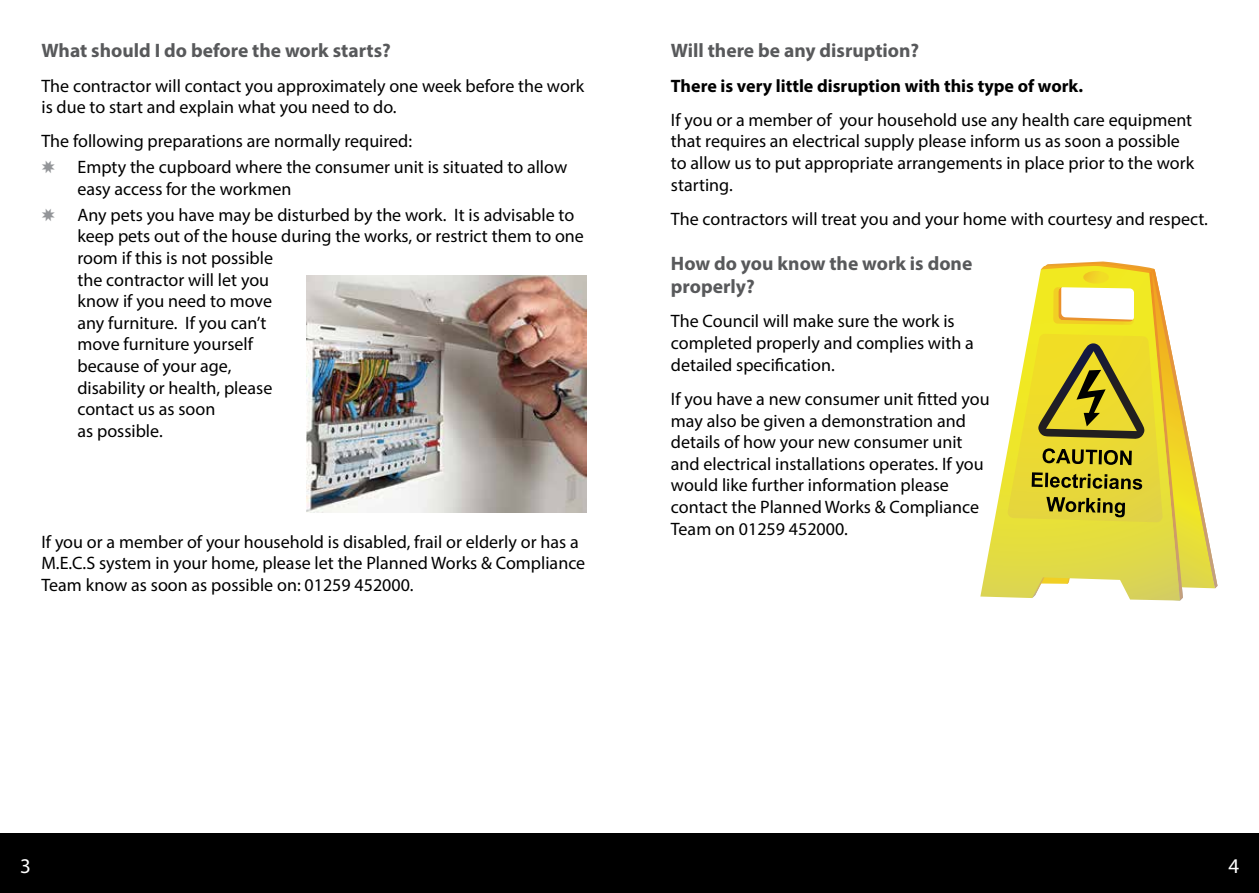
<style>
.page{position:relative;width:1259px;height:893px;background:#fff}
.page>*{position:absolute;margin:0;border:0;box-sizing:border-box;transform-origin:0 0}
.t1{font:21px "Myriad Pro";color:#fff}
.t2{font:700 19.5px/23.4px "Myriad Pro";color:#58595b}
.t3{font:18px/21.6px "Myriad Pro";color:#000}
.t4{font:700 18px "Myriad Pro";color:#000}
</style>
<div class="page">
<div style="left:0;top:833px;width:644px;height:60px;background:#000"></div>
<div style="left:612px;top:833px;width:647px;height:60px;background:#000"></div>
<img style="left:306px;top:276px;width:281px;height:236px">
<svg style="left:980px;top:266px;width:174px;height:332px"></svg>
<svg style="left:1007px;top:269px;width:210px;height:332px"></svg>
<p class="t2" style="left:41px;top:38px;width:351px">What should I do before the work starts?</p>
<p class="t3" style="left:41px;top:74px;width:544px">The contractor will contact you approximately one week before the work is due to start and explain what you need to do.</p>
<p class="t3" style="left:77px;top:128px;width:491px;line-height:25.8px;text-indent:-36px">The following preparations are normally required:<br>Empty the cupboard where the consumer unit is situated to allow</p>
<p class="t3" style="left:77px;top:176px;width:498px;line-height:25.8px">easy access for the workmen<br>Any pets you have may be disturbed by the work. It is advisable to</p>
<p class="t3" style="left:77px;top:225px;width:508px">keep pets out of the house during the works, or restrict them to one room if this is not possible<br>the contractor will let you<br>know if you need to move<br>any furniture. If you can’t<br>move furniture yourself<br>because of your age,<br>disability or health, please<br>contact us as soon<br>as possible.</p>
<p class="t3" style="left:41px;top:531px;width:545px">If you or a member of your household is disabled, frail or elderly or has a<br>M.E.C.S system in your home, please let the Planned Works &amp; Compliance<br>Team know as soon as possible on: 01259 452000.</p>
<p class="t2" style="left:671px;top:38px;width:250px">Will there be any disruption?</p>
<p class="t4" style="left:671px;top:74px;width:413px">There is very little disruption with this type of work.</p>
<p class="t3" style="left:671px;top:109px;width:524px">If you or a member of your household use any health care equipment that requires an electrical supply please inform us as soon a possible to allow us to put appropriate arrangements in place prior to the work starting.</p>
<p class="t3" style="left:671px;top:208px;width:538px">The contractors will treat you and your home with courtesy and respect.</p>
<p class="t2" style="left:671px;top:251px;width:303px">How do you know the work is done properly?</p>
<p class="t3" style="left:671px;top:310px;width:304px">The Council will make sure the work is completed properly and complies with a detailed specification.</p>
<p class="t3" style="left:671px;top:388px;width:320px">If you have a new consumer unit fitted you may also be given a demonstration and details of how your new consumer unit and electrical installations operates. If you would like further information please contact the Planned Works &amp; Compliance Team on 01259 452000.</p>
<p class="t1" style="left:20px;top:853px;width:12px">3</p>
<p class="t1" style="left:1228px;top:853px;width:12px">4</p>
</div>
